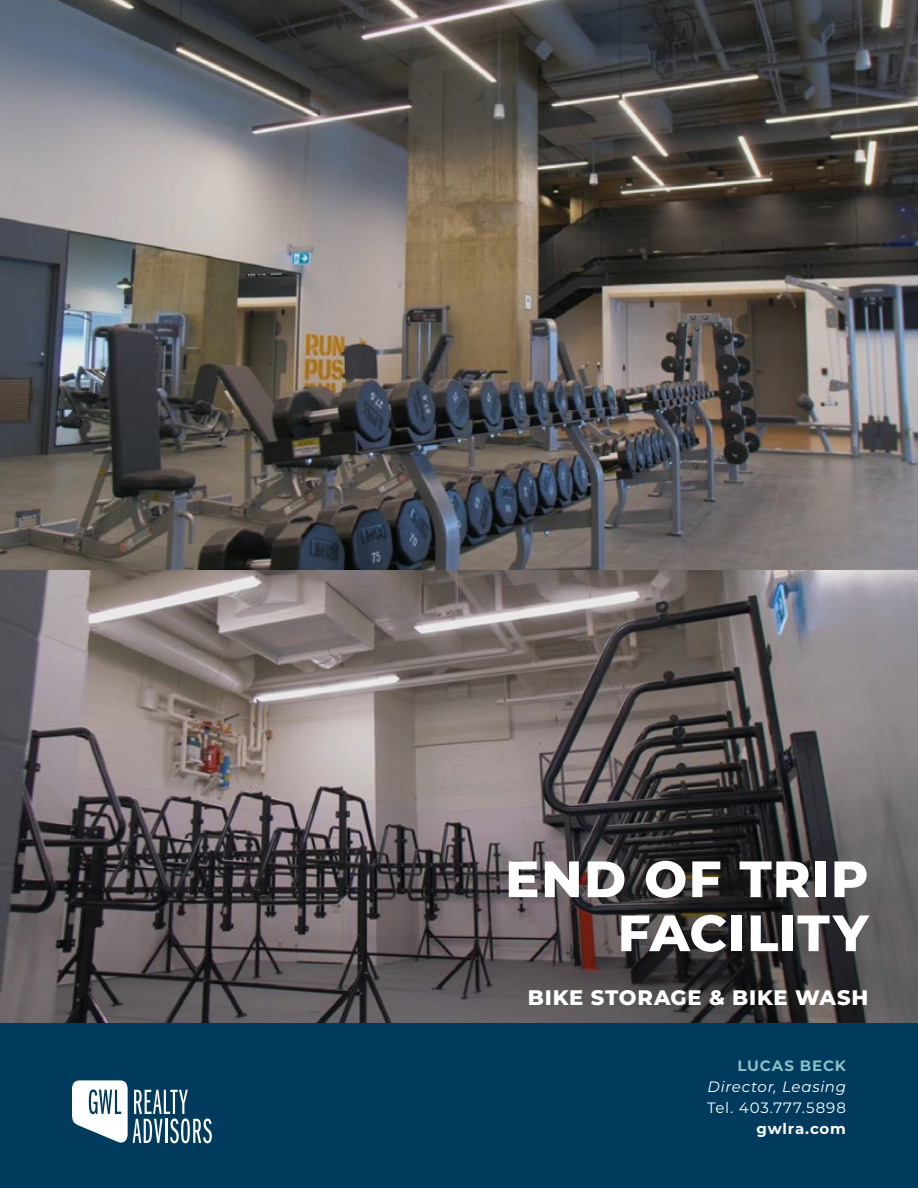
<style>
.page{position:relative;width:918px;height:1188px;background:#fff}
.page>*{position:absolute;margin:0;border:0;box-sizing:border-box;transform-origin:0 0}
.t1{font:800 51px/54px "Montserrat";letter-spacing:.03em;color:#fff;text-align:right}
.t2{font:800 21px "Montserrat";letter-spacing:.035em;color:#fff}
.t3{font:italic 15px "Montserrat";letter-spacing:.045em;color:#fff}
.t4{font:15px "Montserrat";letter-spacing:.065em;color:#fff}
.t5{font:700 15px "Montserrat";letter-spacing:.06em;color:#8ac0c6}
.t6{font:700 15px "Montserrat";letter-spacing:.05em;color:#fff}
</style>
<div class="page">
<img style="left:0;top:0;width:918px;height:1024px">
<div style="left:0;top:1024px;width:918px;height:164px;background:#003a5d"></div>
<svg style="left:72px;top:1080px;width:140px;height:63px"></svg>
<h1 class="t1" style="left:505px;top:849px;width:365px">END OF TRIP<br>FACILITY</h1>
<p class="t2" style="left:528px;top:982px;width:342px">BIKE STORAGE &amp; BIKE WASH</p>
<p class="t5" style="left:738px;top:1055px;width:110px">LUCAS BECK</p>
<p class="t3" style="left:708px;top:1076px;width:140px">Director, Leasing</p>
<p class="t4" style="left:707px;top:1097px;width:140px">Tel. 403.777.5898</p>
<p class="t6" style="left:756px;top:1118px;width:91px">gwlra.com</p>
</div>
